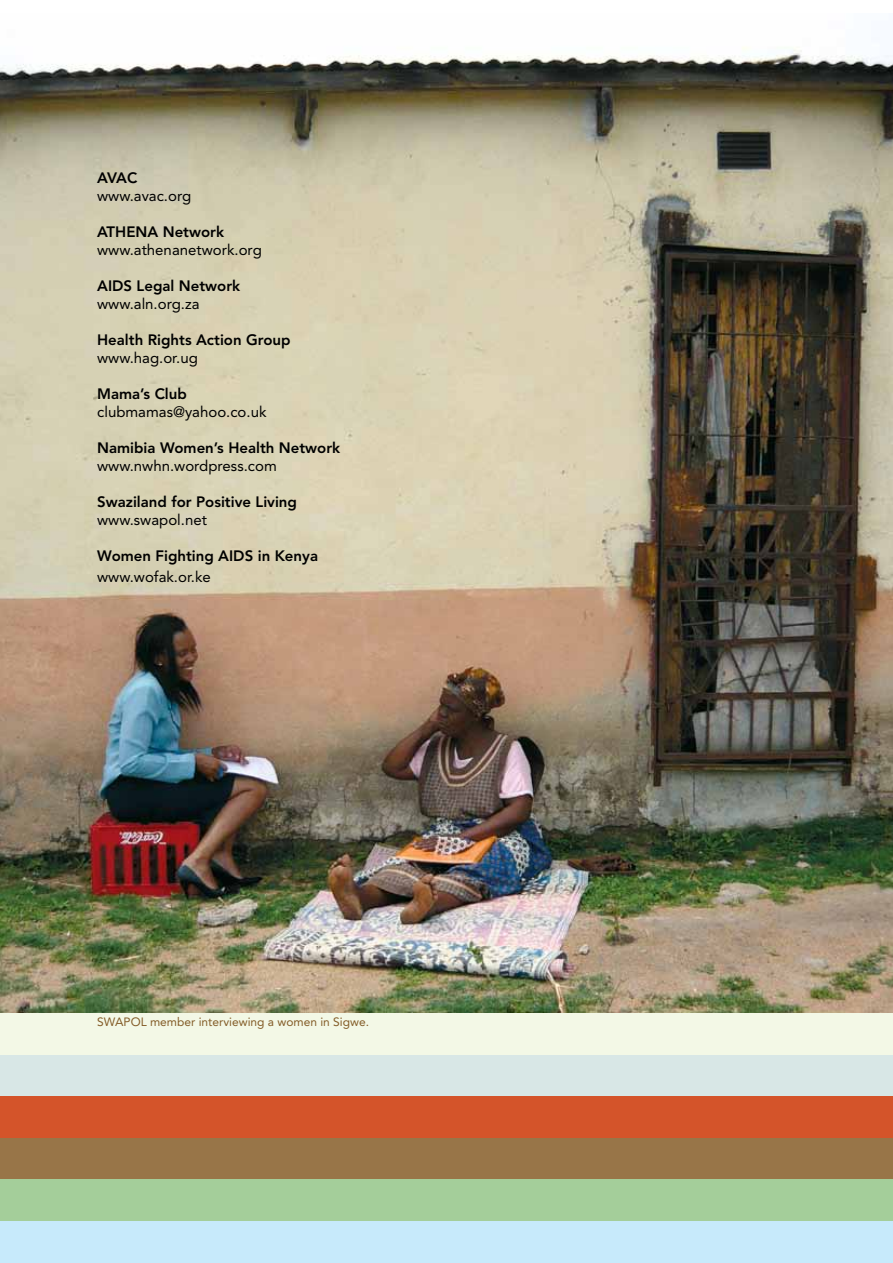
<style>
.page{position:relative;width:893px;height:1263px;background:#fff}
.page>*{position:absolute;margin:0;border:0;box-sizing:border-box;transform-origin:0 0}
.t1{font:800 15px "Avenir";color:#000}
.t2{font:15px "Avenir";color:#000}
.t3{font:12px "Avenir";color:#835c27}
</style>
<div class="page">
<img style="left:0;top:47px;width:892px;height:965px">
<div style="left:0;top:1013px;width:892px;height:42px;background:#f3f8e6"></div>
<div style="left:0;top:1055px;width:892px;height:41px;background:#d8e7e6"></div>
<div style="left:0;top:1096px;width:892px;height:42px;background:#d4542a"></div>
<div style="left:0;top:1138px;width:892px;height:41px;background:#987548"></div>
<div style="left:0;top:1179px;width:892px;height:42px;background:#a4ce9a"></div>
<div style="left:0;top:1221px;width:892px;height:41px;background:#c7eafb"></div>
<div style="left:0;top:1250px;width:892px;height:13px;background:#c7eafb"></div>
<p class="t1" style="left:97px;top:169px;width:42px">AVAC</p>
<p class="t2" style="left:97px;top:187px;width:96px">www.avac.org</p>
<p class="t1" style="left:97px;top:223px;width:128px">ATHENA Network</p>
<p class="t2" style="left:97px;top:241px;width:166px">www.athenanetwork.org</p>
<p class="t1" style="left:97px;top:277px;width:145px">AIDS Legal Network</p>
<p class="t2" style="left:97px;top:295px;width:104px">www.aln.org.za</p>
<p class="t1" style="left:97px;top:331px;width:195px">Health Rights Action Group</p>
<p class="t2" style="left:97px;top:349px;width:102px">www.hag.or.ug</p>
<p class="t1" style="left:97px;top:385px;width:91px">Mama’s Club</p>
<p class="t2" style="left:97px;top:403px;width:171px">clubmamas@yahoo.co.uk</p>
<p class="t1" style="left:97px;top:439px;width:245px">Namibia Women’s Health Network</p>
<p class="t2" style="left:97px;top:457px;width:181px">www.nwhn.wordpress.com</p>
<p class="t1" style="left:97px;top:493px;width:201px">Swaziland for Positive Living</p>
<p class="t2" style="left:97px;top:511px;width:111px">www.swapol.net</p>
<p class="t1" style="left:97px;top:547px;width:222px">Women Fighting AIDS in Kenya</p>
<p class="t2" style="left:97px;top:568px;width:115px">www.wofak.or.ke</p>
<p class="t3" style="left:97px;top:1015px;width:273px">SWAPOL member interviewing a women in Sigwe.</p>
</div>
